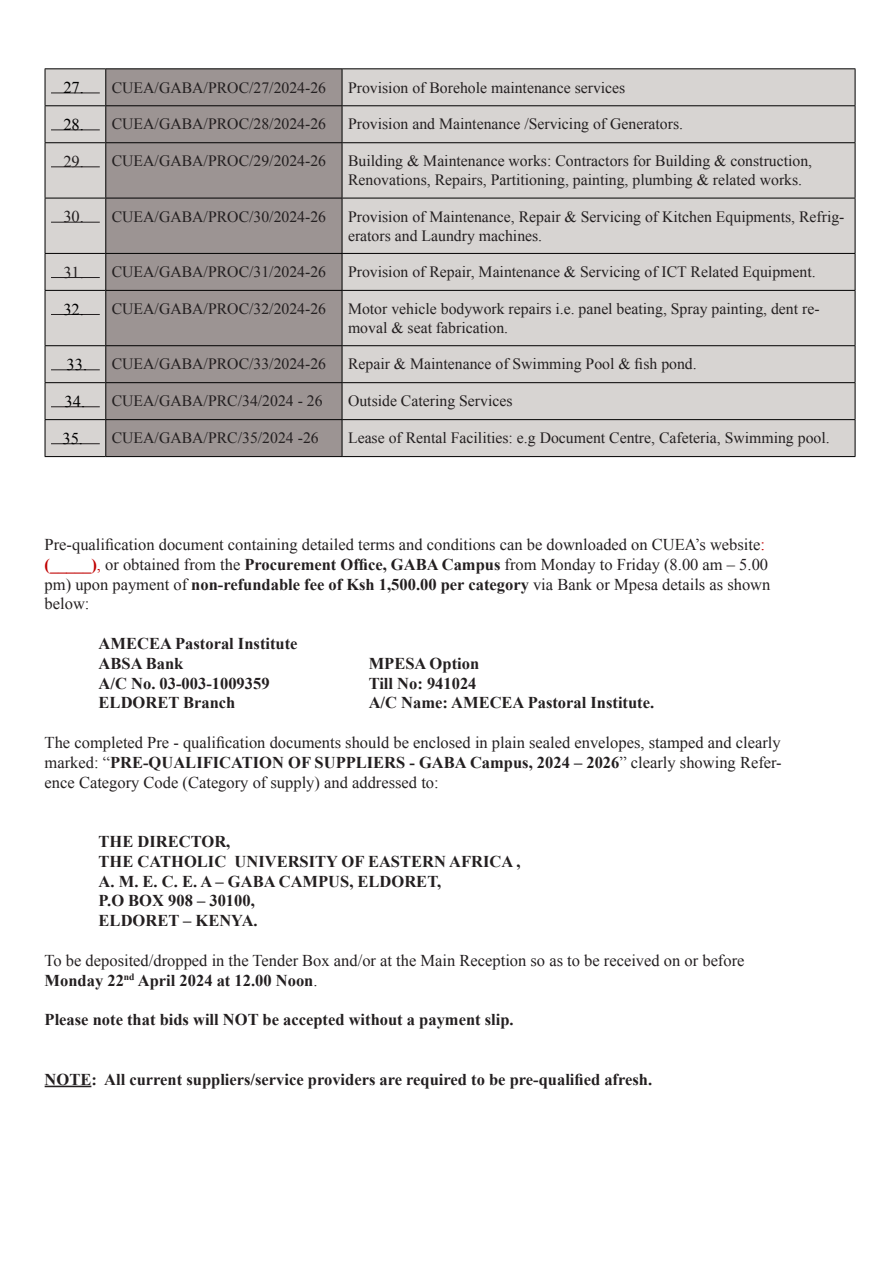
<style>
.page{position:relative;width:893px;height:1263px;background:#fff}
.page>*{position:absolute;margin:0;border:0;box-sizing:border-box;transform-origin:0 0}
.t1{font:16.5px/19.8px "Times New Roman";color:#231f20}
.t2{font:700 16.5px "Times New Roman";color:#231f20}
.t3{font:16.5px "Times New Roman";color:#000}
.t4{font:15.75px/18.9px "Times New Roman";color:#231f20}
.s1{color:#c00000}
.s2{font-weight:700;color:#c00000}
.s3{font-weight:700}
.s4{font-weight:400}
</style>
<div class="page">
<hr style="left:45px;top:1086px;width:46px;height:1px;background:#231f20">
<div style="left:46px;top:69px;width:809px;height:387px;background:#d7d4d2"></div>
<div style="left:106px;top:69px;width:236px;height:387px;background:#9c9493"></div>
<hr style="left:45px;top:68px;width:61px;height:1px;background:#000">
<hr style="left:45px;top:69px;width:1px;height:36px;background:#000">
<hr style="left:106px;top:68px;width:236px;height:1px;background:#000">
<hr style="left:105px;top:69px;width:1px;height:36px;background:#000">
<hr style="left:342px;top:68px;width:513px;height:1px;background:#000">
<hr style="left:342px;top:69px;width:1px;height:36px;background:#000">
<hr style="left:855px;top:69px;width:1px;height:36px;background:#000">
<hr style="left:45px;top:105px;width:61px;height:1px;background:#000">
<hr style="left:45px;top:106px;width:1px;height:36px;background:#000">
<hr style="left:106px;top:105px;width:236px;height:1px;background:#000">
<hr style="left:105px;top:106px;width:1px;height:36px;background:#000">
<hr style="left:342px;top:105px;width:513px;height:1px;background:#000">
<hr style="left:342px;top:106px;width:1px;height:36px;background:#000">
<hr style="left:855px;top:106px;width:1px;height:36px;background:#000">
<hr style="left:45px;top:142px;width:61px;height:1px;background:#000">
<hr style="left:45px;top:143px;width:1px;height:55px;background:#000">
<hr style="left:106px;top:142px;width:236px;height:1px;background:#000">
<hr style="left:105px;top:143px;width:1px;height:55px;background:#000">
<hr style="left:342px;top:142px;width:513px;height:1px;background:#000">
<hr style="left:342px;top:143px;width:1px;height:55px;background:#000">
<hr style="left:855px;top:143px;width:1px;height:55px;background:#000">
<hr style="left:45px;top:198px;width:61px;height:1px;background:#000">
<hr style="left:45px;top:198px;width:1px;height:55px;background:#000">
<hr style="left:106px;top:198px;width:236px;height:1px;background:#000">
<hr style="left:105px;top:198px;width:1px;height:55px;background:#000">
<hr style="left:342px;top:198px;width:513px;height:1px;background:#000">
<hr style="left:342px;top:198px;width:1px;height:55px;background:#000">
<hr style="left:855px;top:198px;width:1px;height:55px;background:#000">
<hr style="left:45px;top:253px;width:61px;height:1px;background:#000">
<hr style="left:45px;top:254px;width:1px;height:36px;background:#000">
<hr style="left:106px;top:253px;width:236px;height:1px;background:#000">
<hr style="left:105px;top:254px;width:1px;height:36px;background:#000">
<hr style="left:342px;top:253px;width:513px;height:1px;background:#000">
<hr style="left:342px;top:254px;width:1px;height:36px;background:#000">
<hr style="left:855px;top:254px;width:1px;height:36px;background:#000">
<hr style="left:45px;top:290px;width:61px;height:1px;background:#000">
<hr style="left:45px;top:291px;width:1px;height:54px;background:#000">
<hr style="left:106px;top:290px;width:236px;height:1px;background:#000">
<hr style="left:105px;top:291px;width:1px;height:54px;background:#000">
<hr style="left:342px;top:290px;width:513px;height:1px;background:#000">
<hr style="left:342px;top:291px;width:1px;height:54px;background:#000">
<hr style="left:855px;top:291px;width:1px;height:54px;background:#000">
<hr style="left:45px;top:345px;width:61px;height:1px;background:#000">
<hr style="left:45px;top:346px;width:1px;height:36px;background:#000">
<hr style="left:106px;top:345px;width:236px;height:1px;background:#000">
<hr style="left:105px;top:346px;width:1px;height:36px;background:#000">
<hr style="left:342px;top:345px;width:513px;height:1px;background:#000">
<hr style="left:342px;top:346px;width:1px;height:36px;background:#000">
<hr style="left:855px;top:346px;width:1px;height:36px;background:#000">
<hr style="left:45px;top:382px;width:61px;height:1px;background:#000">
<hr style="left:45px;top:383px;width:1px;height:36px;background:#000">
<hr style="left:106px;top:382px;width:236px;height:1px;background:#000">
<hr style="left:105px;top:383px;width:1px;height:36px;background:#000">
<hr style="left:342px;top:382px;width:513px;height:1px;background:#000">
<hr style="left:342px;top:383px;width:1px;height:36px;background:#000">
<hr style="left:855px;top:383px;width:1px;height:36px;background:#000">
<hr style="left:45px;top:419px;width:61px;height:1px;background:#000">
<hr style="left:45px;top:420px;width:1px;height:36px;background:#000">
<hr style="left:106px;top:419px;width:236px;height:1px;background:#000">
<hr style="left:105px;top:420px;width:1px;height:36px;background:#000">
<hr style="left:342px;top:419px;width:513px;height:1px;background:#000">
<hr style="left:342px;top:420px;width:1px;height:36px;background:#000">
<hr style="left:855px;top:420px;width:1px;height:36px;background:#000">
<hr style="left:45px;top:456px;width:61px;height:1px;background:#000">
<hr style="left:106px;top:456px;width:236px;height:1px;background:#000">
<hr style="left:342px;top:456px;width:513px;height:1px;background:#000">
<hr style="left:51px;top:93px;width:49px;height:1px;background:#231f20">
<hr style="left:51px;top:130px;width:49px;height:1px;background:#231f20">
<hr style="left:51px;top:167px;width:49px;height:1px;background:#231f20">
<hr style="left:51px;top:222px;width:49px;height:1px;background:#231f20">
<hr style="left:51px;top:277px;width:49px;height:1px;background:#231f20">
<hr style="left:51px;top:314px;width:49px;height:1px;background:#231f20">
<hr style="left:51px;top:370px;width:49px;height:1px;background:#231f20">
<hr style="left:51px;top:406px;width:49px;height:1px;background:#231f20">
<hr style="left:51px;top:443px;width:49px;height:1px;background:#231f20">
<p class="t3" style="left:63px;top:76px;width:22px">27.</p>
<p class="t4" style="left:112px;top:78px;width:216px">CUEA/GABA/PROC/27/2024-26</p>
<p class="t4" style="left:348px;top:78px;width:279px">Provision of Borehole maintenance services</p>
<p class="t3" style="left:63px;top:113px;width:22px">28.</p>
<p class="t4" style="left:112px;top:114px;width:216px">CUEA/GABA/PROC/28/2024-26</p>
<p class="t4" style="left:348px;top:114px;width:337px">Provision and Maintenance /Servicing of Generators.</p>
<p class="t1" style="left:63px;top:151px;width:22px">29.</p>
<p class="t4" style="left:112px;top:151px;width:216px">CUEA/GABA/PROC/29/2024-26</p>
<p class="t4" style="left:348px;top:151px;width:466px">Building &amp; Maintenance works: Contractors for Building &amp; construction,<br>Renovations, Repairs, Partitioning, painting, plumbing &amp; related works.</p>
<p class="t1" style="left:63px;top:207px;width:22px">30.</p>
<p class="t4" style="left:112px;top:207px;width:216px">CUEA/GABA/PROC/30/2024-26</p>
<p class="t4" style="left:348px;top:207px;width:498px">Provision of Maintenance, Repair &amp; Servicing of Kitchen Equipments, Refrig&shy;erators and Laundry machines.</p>
<p class="t1" style="left:63px;top:262px;width:22px">31.</p>
<p class="t4" style="left:112px;top:262px;width:216px">CUEA/GABA/PROC/31/2024-26</p>
<p class="t4" style="left:348px;top:262px;width:469px">Provision of Repair, Maintenance &amp; Servicing of ICT Related Equipment.</p>
<p class="t3" style="left:63px;top:298px;width:22px">32.</p>
<p class="t4" style="left:112px;top:299px;width:216px">CUEA/GABA/PROC/32/2024-26</p>
<p class="t4" style="left:348px;top:299px;width:473px">Motor vehicle bodywork repairs i.e. panel beating, Spray painting, dent re&shy;moval &amp; seat fabrication.</p>
<p class="t3" style="left:67px;top:353px;width:22px">33.</p>
<p class="t4" style="left:112px;top:354px;width:216px">CUEA/GABA/PROC/33/2024-26</p>
<p class="t4" style="left:348px;top:354px;width:350px">Repair &amp; Maintenance of Swimming Pool &amp; fish pond.</p>
<p class="t3" style="left:65px;top:390px;width:22px">34.</p>
<p class="t4" style="left:112px;top:391px;width:212px">CUEA/GABA/PRC/34/2024 - 26</p>
<p class="t4" style="left:348px;top:391px;width:166px">Outside Catering Services</p>
<p class="t3" style="left:62px;top:427px;width:22px">35.</p>
<p class="t4" style="left:112px;top:428px;width:208px">CUEA/GABA/PRC/35/2024 -26</p>
<p class="t4" style="left:348px;top:428px;width:483px">Lease of Rental Facilities: e.g Document Centre, Cafeteria, Swimming pool.</p>
<p class="t1" style="left:45px;top:534px;width:727px">Pre-qualification document containing detailed terms and conditions can be downloaded on CUEA’s website<span class="s1">: </span><span class="s2">(_____)</span><span class="s1">,</span> or obtained from the <span class="s3">Procurement Office, GABA Campus</span> from Monday to Friday (8.00 am – 5.00 pm) upon payment of <span class="s3">non-refundable fee of Ksh 1,500.00 per category</span> via Bank or Mpesa details as shown below:</p>
<p class="t2" style="left:99px;top:632px;width:200px">AMECEA Pastoral Institute</p>
<p class="t2" style="left:99px;top:652px;width:86px">ABSA Bank</p>
<p class="t2" style="left:369px;top:652px;width:112px">MPESA Option</p>
<p class="t2" style="left:99px;top:672px;width:172px">A/C No. 03-003-1009359</p>
<p class="t2" style="left:369px;top:672px;width:109px">Till No: 941024</p>
<p class="t2" style="left:99px;top:691px;width:138px">ELDORET Branch</p>
<p class="t2" style="left:369px;top:691px;width:287px">A/C Name: AMECEA Pastoral Institute.</p>
<p class="t1" style="left:45px;top:732px;width:739px;text-align:justify">The completed Pre - qualification documents should be enclosed in plain sealed envelopes, stamped and clearly marked: “<span class="s3">PRE-QUALIFICATION OF SUPPLIERS - GABA Campus, 2024 – 2026</span>” clearly showing Refer&shy;ence Category Code (Category of supply) and addressed to:</p>
<p class="t2" style="left:99px;top:830px;width:133px">THE DIRECTOR,</p>
<p class="t2" style="left:99px;top:850px;width:424px">THE CATHOLIC UNIVERSITY OF EASTERN AFRICA ,</p>
<p class="t2" style="left:99px;top:870px;width:344px">A. M. E. C. E. A – GABA CAMPUS, ELDORET,</p>
<p class="t2" style="left:99px;top:889px;width:158px">P.O BOX 908 – 30100,</p>
<p class="t2" style="left:99px;top:909px;width:161px">ELDORET – KENYA.</p>
<p class="t1" style="left:45px;top:950px;width:701px">To be deposited/dropped in the Tender Box and/or at the Main Reception so as to be received on or before</p>
<p class="t2" style="left:45px;top:969px;width:274px">Monday 22<sup>nd</sup> April 2024 at 12.00 Noon<span class="s4">.</span></p>
<p class="t2" style="left:45px;top:1008px;width:471px">Please note that bids will NOT be accepted without a payment slip.</p>
<p class="t2" style="left:45px;top:1068px;width:609px">NOTE: All current suppliers/service providers are required to be pre-qualified afresh.</p>
</div>
